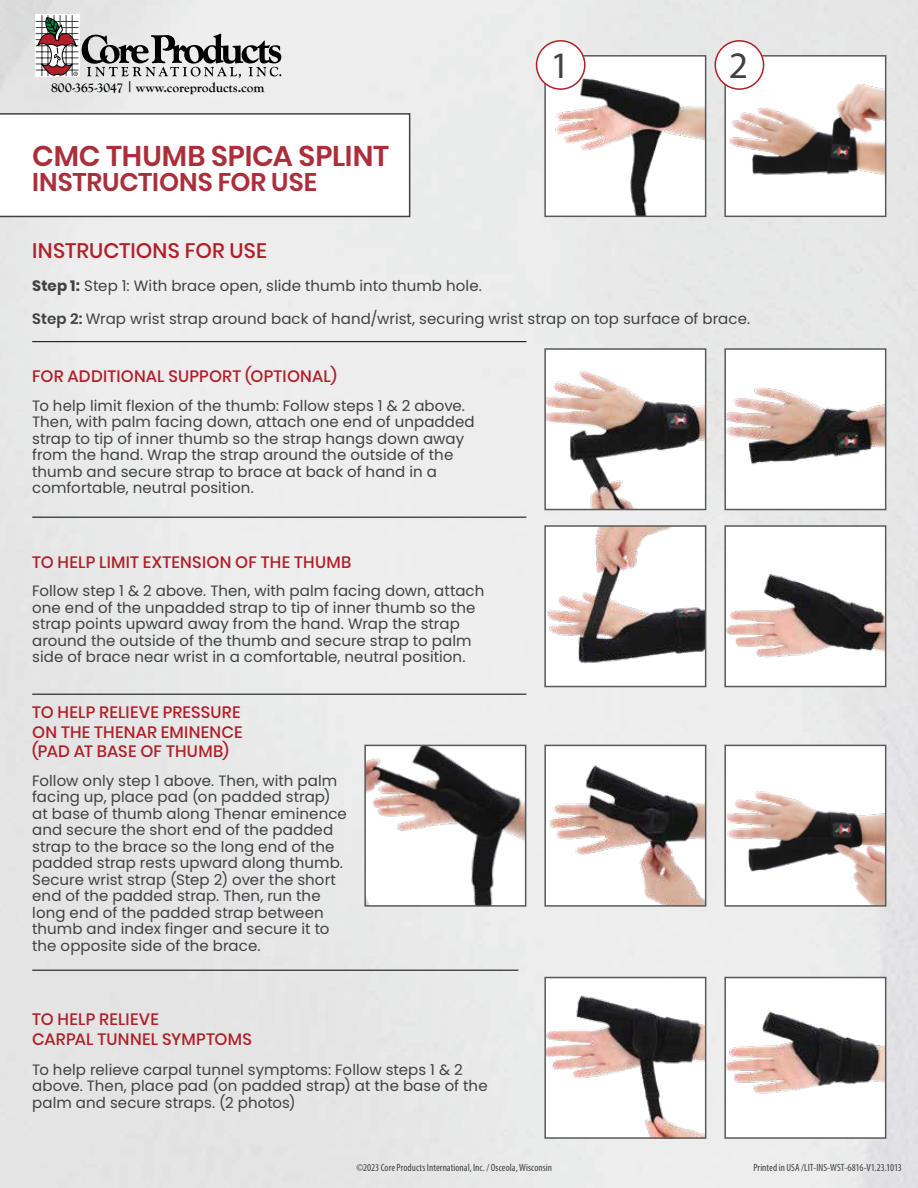
<style>
.page{position:relative;width:918px;height:1188px;background:#e9e9ea}
.page>*{position:absolute;margin:0;border:0;box-sizing:border-box;transform-origin:0 0}
.t1{font:37.5px "Myriad Pro";color:#414042}
.t2{font:600 28.5px "Poppins";color:#ab2f3b}
.t3{font:600 25.5px "Poppins";letter-spacing:-.005em;color:#ab2f3b}
.t4{font:500 21px "Poppins";letter-spacing:.01em;color:#b11f28}
.t5{font:500 16.5px/19.5px "Poppins";letter-spacing:.01em;color:#b11f28}
.t6{font:15px/16.5px "Poppins";letter-spacing:.005em;color:#414042}
.t7{font:700 13.5px "Goudy Old Style T";color:#000}
.t8{font:condensed 10.5px "Myriad Pro";letter-spacing:.005em;color:#414042}
.s1{font-weight:700}
.s2{font-weight:600}
</style>
<div class="page">
<svg style="left:35px;top:15px;width:44px;height:62px"></svg>
<hr style="left:36px;top:21px;width:42px;height:1px;background:#404040">
<hr style="left:36px;top:27px;width:42px;height:1px;background:#404040">
<hr style="left:36px;top:33px;width:42px;height:1px;background:#404040">
<hr style="left:36px;top:39px;width:42px;height:1px;background:#404040">
<hr style="left:36px;top:46px;width:42px;height:1px;background:#404040">
<hr style="left:36px;top:52px;width:42px;height:1px;background:#404040">
<hr style="left:36px;top:58px;width:42px;height:1px;background:#404040">
<hr style="left:36px;top:64px;width:42px;height:1px;background:#404040">
<hr style="left:36px;top:70px;width:42px;height:1px;background:#404040">
<hr style="left:72px;top:15px;width:1px;height:61px;background:#404040">
<hr style="left:66px;top:15px;width:1px;height:61px;background:#404040">
<hr style="left:60px;top:15px;width:1px;height:61px;background:#404040">
<hr style="left:54px;top:15px;width:1px;height:61px;background:#404040">
<hr style="left:48px;top:15px;width:1px;height:61px;background:#404040">
<hr style="left:42px;top:15px;width:1px;height:61px;background:#404040">
<svg style="left:37px;top:17px;width:244px;height:61px;background:#b6b3b3"></svg>
<img style="left:547px;top:351px;width:156px;height:156px">
<div style="left:544px;top:348px;width:162px;height:162px;border:2px solid #58595b"></div>
<div style="left:545px;top:56px;width:161px;height:160px;background:#fff"></div>
<img style="left:548px;top:76px;width:155px;height:138px">
<div style="left:544px;top:55px;width:162px;height:162px;border:2px solid #58595b"></div>
<div style="left:537px;top:41px;width:48px;height:48px;background:#fff;border-radius:50%"></div>
<div style="left:536px;top:40px;width:50px;height:50px;border:2px solid #b11f28;border-radius:50%"></div>
<img style="left:727px;top:58px;width:156px;height:156px">
<div style="left:724px;top:55px;width:162px;height:162px;border:2px solid #58595b"></div>
<div style="left:715px;top:41px;width:49px;height:48px;background:#fff;border-radius:50%"></div>
<div style="left:715px;top:40px;width:49px;height:50px;border:2px solid #b11f28;border-radius:50%"></div>
<svg style="left:0;top:113px;width:410px;height:104px"></svg>
<hr style="left:32px;top:341px;width:494px;height:1px;background:#000">
<img style="left:727px;top:351px;width:156px;height:156px">
<div style="left:724px;top:348px;width:162px;height:162px;border:2px solid #58595b"></div>
<hr style="left:32px;top:517px;width:494px;height:1px;background:#000">
<img style="left:547px;top:528px;width:156px;height:153px">
<div style="left:544px;top:525px;width:162px;height:162px;border:2px solid #58595b"></div>
<img style="left:727px;top:530px;width:156px;height:154px">
<div style="left:724px;top:525px;width:162px;height:162px;border:2px solid #58595b"></div>
<hr style="left:32px;top:694px;width:494px;height:1px;background:#000">
<img style="left:367px;top:748px;width:156px;height:156px">
<div style="left:364px;top:745px;width:162px;height:162px;border:2px solid #58595b"></div>
<img style="left:547px;top:748px;width:156px;height:156px">
<div style="left:544px;top:745px;width:162px;height:162px;border:2px solid #58595b"></div>
<img style="left:727px;top:748px;width:156px;height:156px">
<div style="left:724px;top:745px;width:162px;height:162px;border:2px solid #58595b"></div>
<img style="left:547px;top:980px;width:156px;height:156px">
<div style="left:544px;top:977px;width:162px;height:162px;border:2px solid #58595b"></div>
<img style="left:727px;top:980px;width:156px;height:156px">
<div style="left:724px;top:977px;width:162px;height:162px;border:2px solid #58595b"></div>
<hr style="left:32px;top:970px;width:486px;height:1px;background:#000">
<p class="t7" style="left:51px;top:79px;width:215px">800-365-3047 | www.coreproducts.com</p>
<h2 class="t2" style="left:32px;top:139px;width:358px">CMC THUMB SPICA SPLINT</h2>
<h3 class="t3" style="left:32px;top:168px;width:286px">INSTRUCTIONS FOR USE</h3>
<h1 class="t1" style="left:551px;top:42px;width:21px">1</h1>
<h1 class="t1" style="left:729px;top:42px;width:21px">2</h1>
<h3 class="t4" style="left:32px;top:238px;width:236px">INSTRUCTIONS FOR USE</h3>
<p class="t6" style="left:32px;top:277px;width:451px"><span class="s1">Step 1:</span> Step 1: With brace open, slide thumb into thumb hole.</p>
<p class="t6" style="left:32px;top:310px;width:720px"><span class="s2">Step 2:</span> Wrap wrist strap around back of hand/wrist, securing wrist strap on top surface of brace.</p>
<p class="t5" style="left:32px;top:367px;width:306px">FOR ADDITIONAL SUPPORT (OPTIONAL)</p>
<p class="t6" style="left:32px;top:397px;width:444px">To help limit flexion of the thumb: Follow steps 1 &amp; 2 above.<br>Then, with palm facing down, attach one end of unpadded strap to tip of inner thumb so the strap hangs down away from the hand. Wrap the strap around the outside of the thumb and secure strap to brace at back of hand in a comfortable, neutral position.</p>
<p class="t5" style="left:32px;top:552px;width:321px">TO HELP LIMIT EXTENSION OF THE THUMB</p>
<p class="t6" style="left:32px;top:583px;width:454px">Follow step 1 &amp; 2 above. Then, with palm facing down, attach one end of the unpadded strap to tip of inner thumb so the strap points upward away from the hand. Wrap the strap around the outside of the thumb and secure strap to palm side of brace near wrist in a comfortable, neutral position.</p>
<p class="t5" style="left:32px;top:703px;width:212px">TO HELP RELIEVE PRESSURE<br>ON THE THENAR EMINENCE (PAD AT BASE OF THUMB)</p>
<p class="t6" style="left:32px;top:772px;width:316px">Follow only step 1 above. Then, with palm facing up, place pad (on padded strap) at base of thumb along Thenar eminence and secure the short end of the padded strap to the brace so the long end of the padded strap rests upward along thumb.<br>Secure wrist strap (Step 2) over the short end of the padded strap. Then, run the long end of the padded strap between thumb and index finger and secure it to the opposite side of the brace.</p>
<p class="t5" style="left:32px;top:1010px;width:221px">TO HELP RELIEVE<br>CARPAL TUNNEL SYMPTOMS</p>
<p class="t6" style="left:32px;top:1061px;width:457px">To help relieve carpal tunnel symptoms: Follow steps 1 &amp; 2 above. Then, place pad (on padded strap) at the base of the palm and secure straps. (2 photos)</p>
<p class="t8" style="left:356px;top:1162px;width:197px">©2023 Core Products International, Inc. / Osceola, Wisconsin</p>
<p class="t8" style="left:753px;top:1162px;width:150px">Printed in USA /LIT-INS-WST-6816-V1.23.1013</p>
</div>
